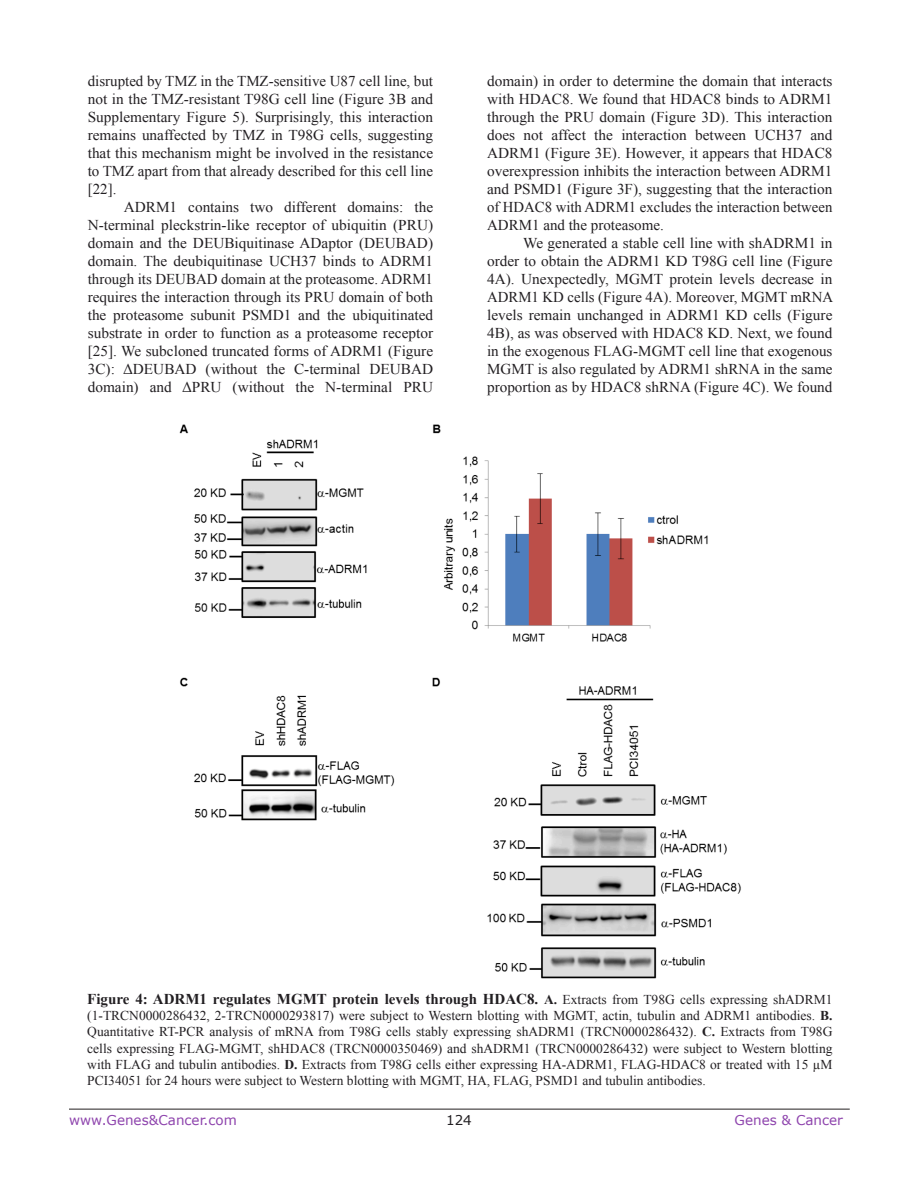
<style>
.page{position:relative;width:918px;height:1188px;background:#fff}
.page>*{position:absolute;margin:0;border:0;box-sizing:border-box;transform-origin:0 0}
.BodyText{font:15px/18px "Times New Roman";color:#221f22;text-align:justify}
.FigureText{font:700 15px "Times New Roman";color:#221f22}
.FigureText-2{font:13.5px/16.2px "Times New Roman";color:#221f22;text-align:justify}
.t1{font:13.5px "Verdana";color:#8e44ad}
.t2{font:13.5px "Verdana";color:#221f22}
.s1{font-size:13.5px}
.s2{font-weight:400;font-size:13.5px}
.s3{font-weight:700}
.s4{color:#231f20}
</style>
<div class="page">
<hr style="left:69px;top:1109px;width:781px;height:1px;background:#231f20">
<img style="left:179px;top:424px;width:562px;height:555px">
<p class="BodyText" style="left:88px;top:72px;width:347px">disrupted by TMZ in the TMZ-sensitive U87 cell line, but not in the TMZ-resistant T98G cell line (Figure 3B and Supplementary Figure 5). Surprisingly, this interaction remains unaffected by TMZ in T98G cells, suggesting that this mechanism might be involved in the resistance to TMZ apart from that already described for this cell line [22].</p>
<p class="BodyText" style="left:88px;top:198px;width:347px;text-indent:36px">ADRM1 contains two different domains: the N-terminal pleckstrin-like receptor of ubiquitin (PRU) domain and the DEUBiquitinase ADaptor (DEUBAD) domain. The deubiquitinase UCH37 binds to ADRM1 through its DEUBAD domain at the proteasome. ADRM1 requires the interaction through its PRU domain of both the proteasome subunit PSMD1 and the ubiquitinated substrate in order to function as a proteasome receptor [25]. We subcloned truncated forms of ADRM1 (Figure 3C): ΔDEUBAD (without the C-terminal DEUBAD domain) and ΔPRU (without the N-terminal PRU</p>
<p class="BodyText" style="left:487px;top:72px;width:347px">domain) in order to determine the domain that interacts with HDAC8. We found that HDAC8 binds to ADRM1 through the PRU domain (Figure 3D). This interaction does not affect the interaction between UCH37 and ADRM1 (Figure 3E). However, it appears that HDAC8 overexpression inhibits the interaction between ADRM1 and PSMD1 (Figure 3F), suggesting that the interaction of HDAC8 with ADRM1 excludes the interaction between ADRM1 and the proteasome.</p>
<p class="BodyText" style="left:487px;top:234px;width:348px;text-indent:36px">We generated a stable cell line with shADRM1 in order to obtain the ADRM1 KD T98G cell line (Figure 4A). Unexpectedly, MGMT protein levels decrease in ADRM1 KD cells (Figure 4A). Moreover, MGMT mRNA levels remain unchanged in ADRM1 KD cells (Figure 4B), as was observed with HDAC8 KD. Next, we found in the exogenous FLAG-MGMT cell line that exogenous MGMT is also regulated by ADRM1 shRNA in the same proportion as by HDAC8 shRNA (Figure 4C). We found</p>
<p class="FigureText" style="left:87px;top:989px;width:747px">Figure 4: ADRM1 regulates MGMT protein levels through HDAC8. <span class="s1">A.</span> <span class="s2">Extracts from T98G cells expressing shADRM1</span></p>
<p class="FigureText-2" style="left:87px;top:1007px;width:747px">(1-TRCN0000286432, 2-TRCN0000293817) were subject to Western blotting with MGMT, actin, tubulin and ADRM1 antibodies. <span class="s3">B.<br></span>Quantitative RT-PCR analysis of mRNA from T98G cells stably expressing shADRM1 (TRCN0000286432). <span class="s3">C.</span> Extracts from T98G cells expressing FLAG-MGMT, shHDAC8 (TRCN0000350469) and shADRM1 (TRCN0000286432) were subject to Western blotting with FLAG and tubulin antibodies. <span class="s3">D.</span> Extracts from T98G cells either expressing HA-ADRM1, FLAG-HDAC8 or treated with 15 <span class="s4">µ</span>M PCI34051 for 24 hours were subject to Western blotting with MGMT, HA, FLAG, PSMD1 and tubulin antibodies.</p>
<p class="t1" style="left:69px;top:1111px;width:169px">www.Genes&amp;Cancer.com</p>
<p class="t2" style="left:446px;top:1111px;width:27px">124</p>
<p class="t1" style="left:735px;top:1111px;width:110px">Genes &amp; Cancer</p>
</div>
